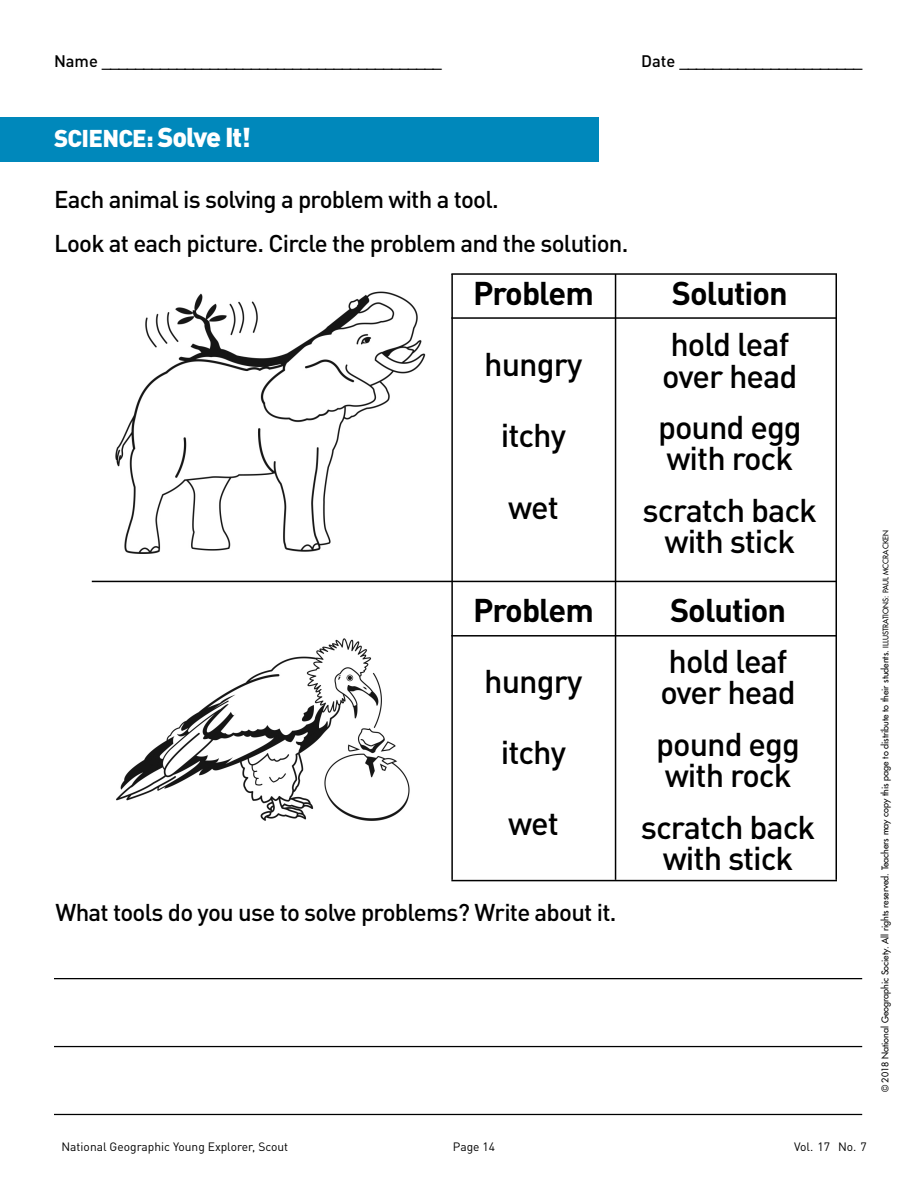
<style>
.page{position:relative;width:918px;height:1188px;background:#fff}
.page>*{position:absolute;margin:0;border:0;box-sizing:border-box;transform-origin:0 0}
.t1{font:500 32.55px/31.5px "DINOT";letter-spacing:-.03em;color:#000;text-align:center}
.t2{font:700 32.55px "DINOT";letter-spacing:-.03em;color:#000}
.t3{font:500 24px/44.2px "DINOT";letter-spacing:-.03em;color:#000}
.t4{font:900 24px "DINOT";letter-spacing:-.03em;color:#fff}
.t5{font:500 16.5px "DINOT";color:#000}
.t6{font:12px "DINOT";color:#000}
.t7{font:500 9px "Futura Std";color:#000}
.s1{font-size:27px}
.s2{font-size:7.5px}
</style>
<div class="page">
<hr style="left:54px;top:978px;width:808px;height:1px;background:#000">
<hr style="left:54px;top:1046px;width:808px;height:1px;background:#000">
<hr style="left:54px;top:1114px;width:808px;height:1px;background:#000">
<div style="left:0;top:117px;width:598px;height:45px;background:#08b"></div>
<img style="left:116px;top:638px;width:294px;height:183px">
<img style="left:115px;top:291px;width:311px;height:263px">
<hr style="left:92px;top:581px;width:745px;height:1px;background:#000">
<hr style="left:451px;top:317px;width:386px;height:2px;background:#000">
<hr style="left:451px;top:273px;width:386px;height:2px;background:#000">
<hr style="left:451px;top:635px;width:386px;height:2px;background:#000">
<hr style="left:451px;top:274px;width:2px;height:606px;background:#000">
<hr style="left:615px;top:274px;width:1px;height:606px;background:#000">
<hr style="left:836px;top:274px;width:1px;height:606px;background:#000">
<hr style="left:451px;top:880px;width:386px;height:1px;background:#000">
<p class="t5" style="left:54px;top:48px;width:390px">Name _________________________________________</p>
<p class="t5" style="left:641px;top:48px;width:223px">Date ______________________</p>
<p class="t4" style="left:54px;top:119px;width:199px">SCIENCE: <span class="s1">Solve It!</span></p>
<p class="t3" style="left:54px;top:175px;width:576px">Each animal is solving a problem with a tool.<br>Look at each picture. Circle the problem and the solution.</p>
<h1 class="t2" style="left:473px;top:268px;width:122px">Problem</h1>
<h1 class="t1" style="left:484px;top:327px;width:100px;line-height:71.2px">hungry itchy wet</h1>
<h1 class="t2" style="left:672px;top:268px;width:117px">Solution</h1>
<h1 class="t1" style="left:662px;top:327px;width:137px;text-align:left">hold leaf over head</h1>
<h1 class="t1" style="left:658px;top:409px;width:145px;text-align:left">pound egg with rock</h1>
<h1 class="t1" style="left:643px;top:492px;width:176px">scratch back with stick</h1>
<h1 class="t2" style="left:473px;top:584px;width:122px">Problem</h1>
<h1 class="t1" style="left:484px;top:643px;width:100px;line-height:71.2px">hungry itchy wet</h1>
<p class="t3" style="left:56px;top:889px;width:563px">What tools do you use to solve problems? Write about it.</p>
<h1 class="t2" style="left:670px;top:584px;width:117px">Solution</h1>
<h1 class="t1" style="left:660px;top:643px;width:137px;text-align:left">hold leaf over head</h1>
<h1 class="t1" style="left:656px;top:726px;width:145px;text-align:left">pound egg with rock</h1>
<h1 class="t1" style="left:641px;top:809px;width:176px">scratch back with stick</h1>
<p class="t7" style="left:880px;top:1092px;width:564px;rotate:-90deg">© 2018 National Geographic Society. All rights reserved. Teachers may copy this page to distribute to their students. <span class="s2">ILLUSTRATIONS: PAUL MCCRACKEN</span></p>
<p class="t6" style="left:62px;top:1138px;width:228px">National Geographic Young Explorer, Scout</p>
<p class="t6" style="left:453px;top:1138px;width:44px">Page 14</p>
<p class="t6" style="left:794px;top:1138px;width:74px">Vol. 17 No. 7</p>
</div>
